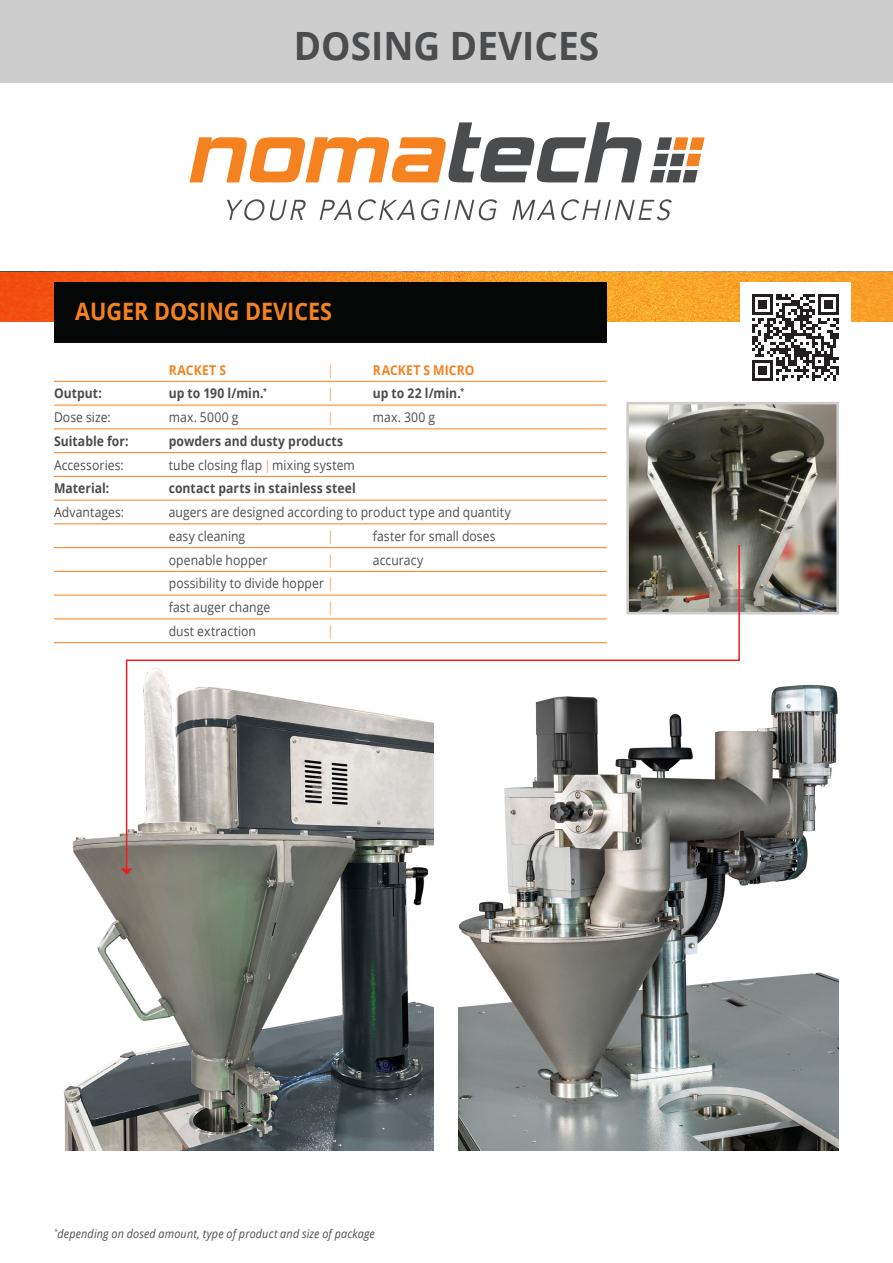
<style>
.page{position:relative;width:893px;height:1263px;background:#fff}
.page>*{position:absolute;margin:0;border:0;box-sizing:border-box;transform-origin:0 0}
.t1{font:700 39px "Open Sans";color:#4b4c4d;scale:.95 1}
.t2{font:700 24px "Open Sans";color:#f58220;scale:.9 1}
.t3{font:13.5px "Open Sans";letter-spacing:.005em;color:#4b4c4d;scale:.9 1}
.t4{font:700 13.5px "Open Sans";letter-spacing:.005em;color:#4b4c4d;scale:.9 1}
.t5{font:700 13.5px "Open Sans";letter-spacing:.01em;color:#f58220;scale:.9 1}
.t6{font:300 condensed 13.5px "Open Sans";color:#f58220;scale:.9 1}
.t7{font:italic 12px "Open Sans";letter-spacing:.015em;color:#4b4c4d;scale:.9 1}
.s1{font-weight:300;font-stretch:condensed;color:#f58220}
</style>
<div class="page">
<img style="left:630px;top:406px;width:205px;height:204px">
<div style="left:626px;top:402px;width:213px;height:212px;border:3px solid #cecdcd"></div>
<div style="left:0;top:0;width:893px;height:83px;background:#cecdcd"></div>
<svg style="left:0;top:272px;width:893px;height:50px;background:#f68c22"></svg>
<svg style="left:190px;top:122px;width:452px;height:60px"></svg>
<svg style="left:650px;top:137px;width:55px;height:45px"></svg>
<svg style="left:227px;top:199px;width:79px;height:21px"></svg>
<svg style="left:320px;top:200px;width:32px;height:20px"></svg>
<svg style="left:358px;top:199px;width:57px;height:21px"></svg>
<svg style="left:421px;top:199px;width:76px;height:21px"></svg>
<svg style="left:512px;top:200px;width:43px;height:20px"></svg>
<svg style="left:561px;top:199px;width:111px;height:21px"></svg>
<img style="left:458px;top:684px;width:381px;height:466px">
<img style="left:64px;top:833px;width:370px;height:317px">
<svg style="left:125px;top:544px;width:616px;height:327px"></svg>
<svg style="left:121px;top:868px;width:11px;height:7px"></svg>
<div style="left:54px;top:282px;width:553px;height:61px;background:#050707"></div>
<div style="left:740px;top:282px;width:111px;height:111px;background:#fff"></div>
<svg style="left:752px;top:294px;width:87px;height:87px"></svg>
<hr style="left:54px;top:381px;width:553px;height:1px;background:#f58220">
<hr style="left:54px;top:405px;width:553px;height:1px;background:#f58220">
<hr style="left:54px;top:428px;width:553px;height:1px;background:#f58220">
<hr style="left:54px;top:452px;width:553px;height:1px;background:#f58220">
<hr style="left:54px;top:476px;width:553px;height:1px;background:#f58220">
<hr style="left:54px;top:500px;width:553px;height:1px;background:#f58220">
<hr style="left:54px;top:523px;width:553px;height:1px;background:#f58220">
<hr style="left:54px;top:547px;width:553px;height:1px;background:#f58220">
<hr style="left:54px;top:571px;width:553px;height:1px;background:#f58220">
<hr style="left:54px;top:595px;width:553px;height:1px;background:#f58220">
<hr style="left:54px;top:618px;width:553px;height:1px;background:#f58220">
<hr style="left:54px;top:642px;width:553px;height:1px;background:#f58220">
<p class="t1" style="left:294px;top:18px;width:323px">DOSING DEVICES</p>
<p class="t2" style="left:75px;top:295px;width:287px">AUGER DOSING DEVICES</p>
<p class="t5" style="left:169px;top:360px;width:65px">RACKET S</p>
<p class="t6" style="left:328px;top:360px;width:7px">|</p>
<p class="t5" style="left:373px;top:360px;width:114px">RACKET S MICRO</p>
<p class="t4" style="left:54px;top:384px;width:55px">Output:</p>
<p class="t4" style="left:169px;top:384px;width:110px">up to 190 l/min.<sup>*</sup></p>
<p class="t6" style="left:328px;top:384px;width:7px">|</p>
<p class="t4" style="left:373px;top:384px;width:103px">up to 22 l/min.<sup>*</sup></p>
<p class="t3" style="left:54px;top:408px;width:64px">Dose size:</p>
<p class="t3" style="left:169px;top:408px;width:79px">max. 5000 g</p>
<p class="t6" style="left:328px;top:408px;width:7px">|</p>
<p class="t3" style="left:373px;top:408px;width:71px">max. 300 g</p>
<p class="t4" style="left:54px;top:431px;width:85px">Suitable for:</p>
<p class="t4" style="left:169px;top:431px;width:195px">powders and dusty products</p>
<p class="t3" style="left:54px;top:455px;width:79px">Accessories:</p>
<p class="t3" style="left:169px;top:455px;width:208px">tube closing flap <span class="s1">|</span> mixing system</p>
<p class="t4" style="left:54px;top:479px;width:63px">Material:</p>
<p class="t4" style="left:169px;top:479px;width:209px">contact parts in stainless steel</p>
<p class="t3" style="left:54px;top:503px;width:79px">Advantages:</p>
<p class="t3" style="left:169px;top:503px;width:382px">augers are designed according to product type and quantity</p>
<p class="t3" style="left:169px;top:527px;width:86px">easy cleaning</p>
<p class="t6" style="left:328px;top:527px;width:7px">|</p>
<p class="t3" style="left:373px;top:527px;width:138px">faster for small doses</p>
<p class="t3" style="left:169px;top:550px;width:111px">openable hopper</p>
<p class="t6" style="left:328px;top:550px;width:7px">|</p>
<p class="t3" style="left:373px;top:550px;width:57px">accuracy</p>
<p class="t3" style="left:169px;top:574px;width:184px">possibility to divide hopper <span class="s1">|</span></p>
<p class="t3" style="left:169px;top:598px;width:114px">fast auger change</p>
<p class="t6" style="left:328px;top:598px;width:7px">|</p>
<p class="t3" style="left:169px;top:622px;width:98px">dust extraction</p>
<p class="t6" style="left:328px;top:622px;width:7px">|</p>
<p class="t7" style="left:54px;top:1225px;width:358px"><sup>*</sup>depending on dosed amount, type of product and size of package</p>
</div>
